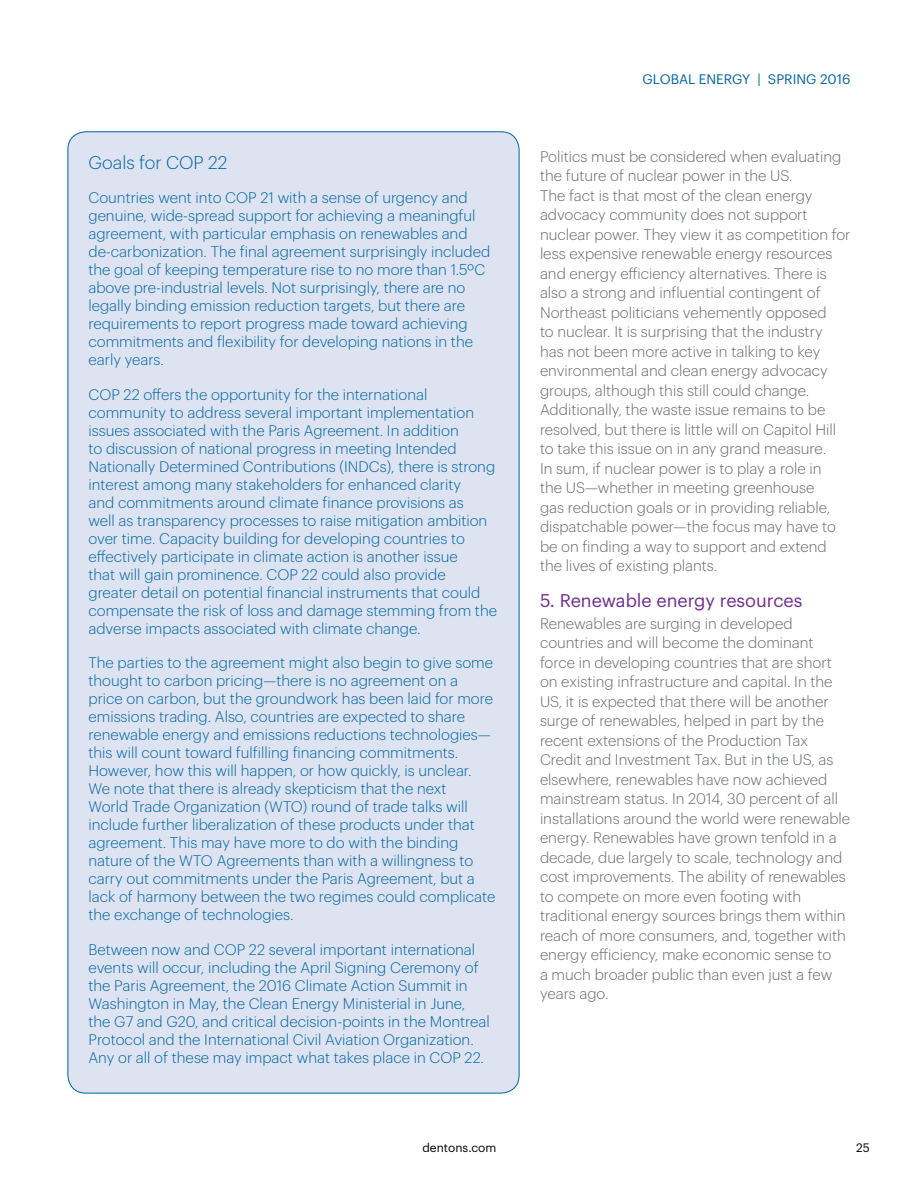
<style>
.page{position:relative;width:918px;height:1188px;background:#fff}
.page>*{position:absolute;margin:0;border:0;box-sizing:border-box;transform-origin:0 0}
.Subheading_1{font:18px "Dentons Sans";color:#6f2c91}
.Sidebar{font:300 18px "Dentons Sans";color:#0064a4}
.Sidebar-2{font:300 15px/18px "Dentons Sans";color:#0064a4}
.Body_copy{font:300 15px/19.5px "Dentons Sans";color:#65696e}
.t1{font:13.5px "Dentons Sans";color:#0064a4}
.t2{font:12px "Dentons Sans";color:#000}
</style>
<div class="page">
<div style="left:68px;top:132px;width:451px;height:961px;background:#dde3f0;border-radius:18px"></div>
<p class="Sidebar" style="left:88px;top:149px;width:141px">Goals for COP 22</p>
<p class="Sidebar-2" style="left:88px;top:188px;width:403px">Countries went into COP 21 with a sense of urgency and genuine, wide-spread support for achieving a meaningful agreement, with particular emphasis on renewables and de-carbonization. The final agreement surprisingly included the goal of keeping temperature rise to no more than 1.5ºC above pre-industrial levels. Not surprisingly, there are no legally binding emission reduction targets, but there are requirements to report progress made toward achieving commitments and flexibility for developing nations in the early years.</p>
<p class="Sidebar-2" style="left:88px;top:384px;width:410px">COP 22 offers the opportunity for the international community to address several important implementation issues associated with the Paris Agreement. In addition<br>to discussion of national progress in meeting Intended Nationally Determined Contributions (INDCs), there is strong interest among many stakeholders for enhanced clarity<br>and commitments around climate finance provisions as<br>well as transparency processes to raise mitigation ambition over time. Capacity building for developing countries to effectively participate in climate action is another issue<br>that will gain prominence. COP 22 could also provide greater detail on potential financial instruments that could compensate the risk of loss and damage stemming from the adverse impacts associated with climate change.</p>
<p class="Sidebar-2" style="left:88px;top:653px;width:409px">The parties to the agreement might also begin to give some thought to carbon pricing—there is no agreement on a price on carbon, but the groundwork has been laid for more emissions trading. Also, countries are expected to share renewable energy and emissions reductions technologies— this will count toward fulfilling financing commitments.<br>However, how this will happen, or how quickly, is unclear.<br>We note that there is already skepticism that the next<br>World Trade Organization (WTO) round of trade talks will include further liberalization of these products under that agreement. This may have more to do with the binding nature of the WTO Agreements than with a willingness to carry out commitments under the Paris Agreement, but a lack of harmony between the two regimes could complicate the exchange of technologies.</p>
<p class="Sidebar-2" style="left:88px;top:939px;width:403px">Between now and COP 22 several important international events will occur, including the April Signing Ceremony of the Paris Agreement, the 2016 Climate Action Summit in Washington in May, the Clean Energy Ministerial in June, the G7 and G20, and critical decision-points in the Montreal Protocol and the International Civil Aviation Organization.<br>Any or all of these may impact what takes place in COP 22.</p>
<p class="t1" style="left:643px;top:69px;width:209px">GLOBAL ENERGY | SPRING 2016</p>
<p class="Body_copy" style="left:540px;top:145px;width:312px">Politics must be considered when evaluating the future of nuclear power in the US.<br>The fact is that most of the clean energy advocacy community does not support nuclear power. They view it as competition for less expensive renewable energy resources and energy efficiency alternatives. There is also a strong and influential contingent of Northeast politicians vehemently opposed<br>to nuclear. It is surprising that the industry<br>has not been more active in talking to key environmental and clean energy advocacy groups, although this still could change.<br>Additionally, the waste issue remains to be resolved, but there is little will on Capitol Hill to take this issue on in any grand measure.<br>In sum, if nuclear power is to play a role in<br>the US—whether in meeting greenhouse<br>gas reduction goals or in providing reliable, dispatchable power—the focus may have to be on finding a way to support and extend the lives of existing plants.</p>
<p class="Subheading_1" style="left:540px;top:587px;width:264px">5. Renewable energy resources</p>
<p class="Body_copy" style="left:540px;top:612px;width:312px">Renewables are surging in developed countries and will become the dominant force in developing countries that are short on existing infrastructure and capital. In the US, it is expected that there will be another surge of renewables, helped in part by the recent extensions of the Production Tax Credit and Investment Tax. But in the US, as elsewhere, renewables have now achieved mainstream status. In 2014, 30 percent of all installations around the world were renewable energy. Renewables have grown tenfold in a decade, due largely to scale, technology and cost improvements. The ability of renewables to compete on more even footing with traditional energy sources brings them within reach of more consumers, and, together with energy efficiency, make economic sense to<br>a much broader public than even just a few years ago.</p>
<p class="t2" style="left:422px;top:1139px;width:76px">dentons.com</p>
<p class="t2" style="left:856px;top:1139px;width:15px">25</p>
</div>
